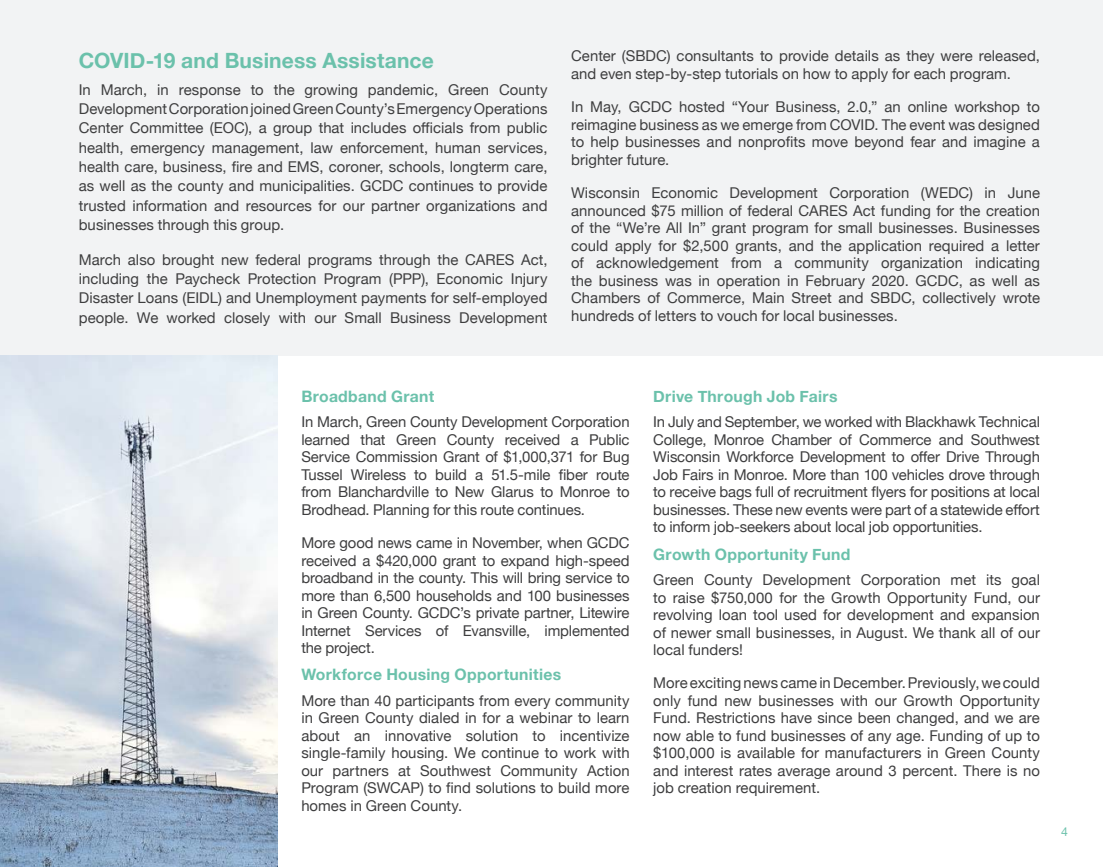
<style>
.page{position:relative;width:1103px;height:867px;background:#fff}
.page>*{position:absolute;margin:0;border:0;box-sizing:border-box;transform-origin:0 0}
.P_Header{font:700 21px "Helvetica Neue";letter-spacing:.005em;color:#6bc1ab}
.P_Header-2{font:700 15.75px "Helvetica Neue";letter-spacing:.02em;color:#6bc1ab}
.t1{font:14.88px/17.5px "Helvetica Neue";color:#3e3e3f;text-align:justify}
.sm_caption{font:12.25px "Helvetica Neue";color:#6bc1ab}
</style>
<div class="page">
<div style="left:0;top:0;width:1102px;height:355px;background:#f2f3f4"></div>
<img style="left:0;top:355px;width:277px;height:511px">
<p class="P_Header" style="left:79px;top:44px;width:356px">COVID-19 and Business Assistance</p>
<p class="t1" style="left:79px;top:81px;width:470px;line-height:19.2px">In March, in response to the growing pandemic, Green County Development Corporation joined Green County’s Emergency Operations Center Committee (EOC), a group that includes officials from public health, emergency management, law enforcement, human services, health care, business, fire and EMS, coroner, schools, longterm care, as well as the county and municipalities. GCDC continues to provide trusted information and resources for our partner organizations and businesses through this group.</p>
<p class="t1" style="left:79px;top:251px;width:470px;line-height:19.2px">March also brought new federal programs through the CARES Act, including the Paycheck Protection Program (PPP), Economic Injury Disaster Loans (EIDL) and Unemployment payments for self-employed people. We worked closely with our Small Business Development</p>
<p class="t1" style="left:571px;top:48px;width:470px">Center (SBDC) consultants to provide details as they were released, and even step-by-step tutorials on how to apply for each program.</p>
<p class="t1" style="left:571px;top:99px;width:470px">In May, GCDC hosted “Your Business, 2.0,” an online workshop to reimagine business as we emerge from COVID. The event was designed to help businesses and nonprofits move beyond fear and imagine a brighter future.</p>
<p class="t1" style="left:571px;top:185px;width:470px">Wisconsin Economic Development Corporation (WEDC) in June announced $75 million of federal CARES Act funding for the creation of the “We’re All In” grant program for small businesses. Businesses could apply for $2,500 grants, and the application required a letter of acknowledgement from a community organization indicating the business was in operation in February 2020. GCDC, as well as Chambers of Commerce, Main Street and SBDC, collectively wrote hundreds of letters to vouch for local businesses.</p>
<p class="P_Header-2" style="left:301px;top:384px;width:135px">Broadband Grant</p>
<p class="t1" style="left:301px;top:414px;width:330px">In March, Green County Development Corporation learned that Green County received a Public Service Commission Grant of $1,000,371 for Bug Tussel Wireless to build a 51.5-mile fiber route from Blanchardville to New Glarus to Monroe to Brodhead. Planning for this route continues.</p>
<p class="t1" style="left:301px;top:535px;width:330px">More good news came in November, when GCDC received a $420,000 grant to expand high-speed broadband in the county. This will bring service to more than 6,500 households and 100 businesses in Green County. GCDC’s private partner, Litewire Internet Services of Evansville, implemented the project.</p>
<p class="P_Header-2" style="left:301px;top:662px;width:261px">Workforce Housing Opportunities</p>
<p class="t1" style="left:301px;top:692px;width:330px">More than 40 participants from every community in Green County dialed in for a webinar to learn about an innovative solution to incentivize single-family housing. We continue to work with our partners at Southwest Community Action Program (SWCAP) to find solutions to build more homes in Green County.</p>
<p class="P_Header-2" style="left:653px;top:384px;width:186px">Drive Through Job Fairs</p>
<p class="t1" style="left:653px;top:414px;width:388px">In July and September, we worked with Blackhawk Technical College, Monroe Chamber of Commerce and Southwest Wisconsin Workforce Development to offer Drive Through Job Fairs in Monroe. More than 100 vehicles drove through to receive bags full of recruitment flyers for positions at local businesses. These new events were part of a statewide effort to inform job-seekers about local job opportunities.</p>
<p class="P_Header-2" style="left:653px;top:541px;width:199px">Growth Opportunity Fund</p>
<p class="t1" style="left:653px;top:571px;width:388px">Green County Development Corporation met its goal to raise $750,000 for the Growth Opportunity Fund, our revolving loan tool used for development and expansion of newer small businesses, in August. We thank all of our local funders!</p>
<p class="t1" style="left:653px;top:675px;width:388px">More exciting news came in December. Previously, we could only fund new businesses with our Growth Opportunity Fund. Restrictions have since been changed, and we are now able to fund businesses of any age. Funding of up to $100,000 is available for manufacturers in Green County and interest rates average around 3 percent. There is no job creation requirement.</p>
<p class="sm_caption" style="left:1061px;top:822px;width:8px">4</p>
</div>
